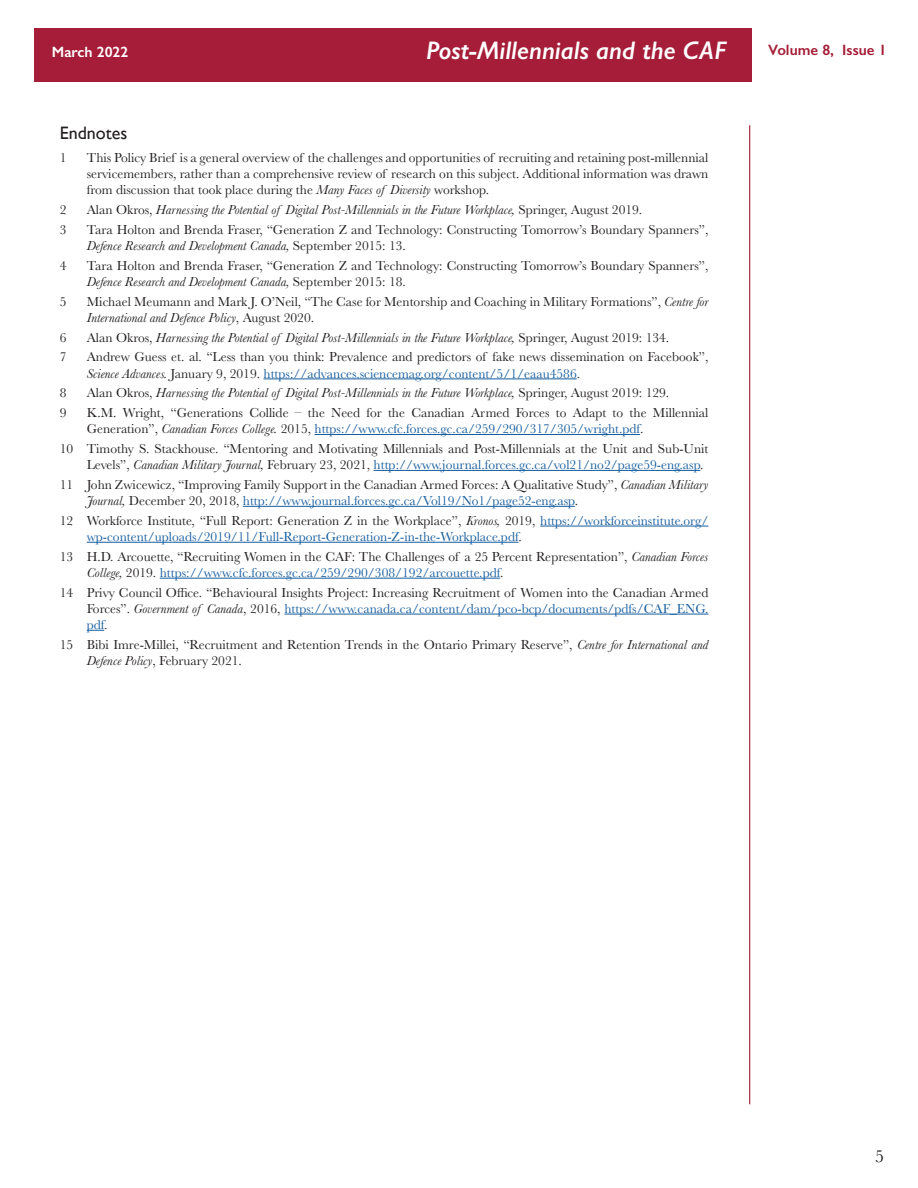
<style>
.page{position:relative;width:918px;height:1188px;background:#fff}
.page>*{position:absolute;margin:0;border:0;box-sizing:border-box;transform-origin:0 0}
.t1{font:italic 600 25.5px "Gill Sans";color:#fff}
.Endnote_Title{font:18px "Gill Sans";color:#231f20}
.t2{font:18px "Baskerville";color:#231f20}
.t3{font:600 15px "Gill Sans";color:#a41c36}
.t4{font:600 15px "Gill Sans";color:#fff}
.Endnote_text{font:13.5px/16.2px "Baskerville";color:#231f20}
.Endnote_text-2{font:italic 13.5px "Baskerville";color:#231f20}
.Endnote_text-3{font:13.5px/16.2px "Baskerville";color:#175d9e}
.s1{font-style:italic}
.s2{font-style:normal}
.s3{color:#175d9e}
.s4{color:#231f20}
.s5{font-style:italic;color:#231f20}
</style>
<div class="page">
<div style="left:34px;top:28px;width:718px;height:54px;background:#a51d38"></div>
<hr style="left:749px;top:125px;width:1px;height:979px;background:#a41c36">
<hr style="left:264px;top:379px;width:313px;height:1px;background:#175d9e">
<hr style="left:315px;top:434px;width:325px;height:1px;background:#175d9e">
<hr style="left:374px;top:470px;width:326px;height:1px;background:#175d9e">
<hr style="left:243px;top:506px;width:332px;height:1px;background:#175d9e">
<hr style="left:540px;top:526px;width:168px;height:1px;background:#175d9e">
<hr style="left:87px;top:542px;width:431px;height:1px;background:#175d9e">
<hr style="left:160px;top:578px;width:340px;height:1px;background:#175d9e">
<hr style="left:284px;top:614px;width:424px;height:1px;background:#175d9e">
<svg style="left:87px;top:630px;width:17px;height:1px"></svg>
<p class="t4" style="left:52px;top:43px;width:78px">March 2022</p>
<h1 class="t1" style="left:426px;top:35px;width:302px">Post-Millennials and the CAF</h1>
<p class="t3" style="left:768px;top:41px;width:120px">Volume 8, Issue 1</p>
<p class="Endnote_Title" style="left:60px;top:122px;width:69px">Endnotes</p>
<p class="Endnote_text" style="left:60px;top:150px;width:8px">1</p>
<p class="Endnote_text" style="left:87px;top:150px;width:623px;text-align:justify">This Policy Brief is a general overview of the challenges and opportunities of recruiting and retaining post-millennial servicemembers, rather than a comprehensive review of research on this subject. Additional information was drawn from discussion that took place during the <span class="s1">Many Faces of Diversity</span> workshop.</p>
<p class="Endnote_text" style="left:60px;top:202px;width:8px">2</p>
<p class="Endnote_text-2" style="left:87px;top:201px;width:557px"><span class="s2">Alan Okros,</span> Harnessing the Potential of Digital Post-Millennials in the Future Workplace, <span class="s2">Springer, August 2019.</span></p>
<p class="Endnote_text" style="left:60px;top:222px;width:8px">3</p>
<p class="Endnote_text" style="left:87px;top:222px;width:623px">Tara Holton and Brenda Fraser, “Generation Z and Technology: Constructing Tomorrow’s Boundary Spanners”,<br><span class="s1">Defence Research and Development Canada,</span> September 2015: 13.</p>
<p class="Endnote_text" style="left:60px;top:258px;width:8px">4</p>
<p class="Endnote_text" style="left:87px;top:258px;width:623px">Tara Holton and Brenda Fraser, “Generation Z and Technology: Constructing Tomorrow’s Boundary Spanners”,<br><span class="s1">Defence Research and Development Canada,</span> September 2015: 18.</p>
<p class="Endnote_text" style="left:60px;top:293px;width:8px">5</p>
<p class="Endnote_text" style="left:87px;top:293px;width:623px">Michael Meumann and Mark J. O’Neil, “The Case for Mentorship and Coaching in Military Formations”, <span class="s1">Centre for<br>International and Defence Policy</span>, August 2020.</p>
<p class="Endnote_text" style="left:60px;top:329px;width:8px">6</p>
<p class="Endnote_text-2" style="left:87px;top:328px;width:584px"><span class="s2">Alan Okros,</span> Harnessing the Potential of Digital Post-Millennials in the Future Workplace, <span class="s2">Springer, August 2019: 134.</span></p>
<p class="Endnote_text" style="left:60px;top:349px;width:8px">7</p>
<p class="Endnote_text" style="left:87px;top:349px;width:623px">Andrew Guess et. al. “Less than you think: Prevalence and predictors of fake news dissemination on Facebook”,<br><span class="s1">Science Advances.</span> January 9, 2019. <span class="s3">https://advances.sciencemag.org/content/5/1/eaau4586</span>.</p>
<p class="Endnote_text" style="left:60px;top:385px;width:8px">8</p>
<p class="Endnote_text-2" style="left:87px;top:384px;width:584px"><span class="s2">Alan Okros,</span> Harnessing the Potential of Digital Post-Millennials in the Future Workplace, <span class="s2">Springer, August 2019: 129.</span></p>
<p class="Endnote_text" style="left:60px;top:405px;width:8px">9</p>
<p class="Endnote_text" style="left:87px;top:405px;width:623px">K.M. Wright, “Generations Collide – the Need for the Canadian Armed Forces to Adapt to the Millennial<br>Generation”, <span class="s1">Canadian Forces College.</span> 2015, <span class="s3">https://www.cfc.forces.gc.ca/259/290/317/305/wright.pdf</span>.</p>
<p class="Endnote_text" style="left:87px;top:441px;width:623px;text-indent:-27px">10 Timothy S. Stackhouse. “Mentoring and Motivating Millennials and Post-Millennials at the Unit and Sub-Unit<br>Levels”, <span class="s1">Canadian Military Journal,</span> February 23, 2021, <span class="s3">http://www.journal.forces.gc.ca/vol21/no2/page59-eng.asp</span>.</p>
<p class="Endnote_text" style="left:87px;top:477px;width:623px;text-indent:-27px">11 John Zwicewicz, “Improving Family Support in the Canadian Armed Forces: A Qualitative Study”, <span class="s1">Canadian Military<br>Journal,</span> December 20, 2018, <span class="s3">http://www.journal.forces.gc.ca/Vol19/No1/page52-eng.asp</span>.</p>
<p class="Endnote_text-3" style="left:87px;top:512px;width:623px;text-indent:-27px"><span class="s4">12 Workforce Institute, “Full Report: Generation Z in the Workplace”,</span> <span class="s5">Kronos,</span> <span class="s4">2019,</span> https://workforceinstitute.org/ wp-content/uploads/2019/11/Full-Report-Generation-Z-in-the-Workplace.pdf<span class="s4">.</span></p>
<p class="Endnote_text" style="left:87px;top:548px;width:623px;text-indent:-27px">13 H.D. Arcouette, “Recruiting Women in the CAF: The Challenges of a 25 Percent Representation”, <span class="s1">Canadian Forces<br>College,</span> 2019. <span class="s3">https://www.cfc.forces.gc.ca/259/290/308/192/arcouette.pdf</span>.</p>
<p class="Endnote_text" style="left:87px;top:584px;width:623px;text-align:justify;text-indent:-27px">14 Privy Council Office. “Behavioural Insights Project: Increasing Recruitment of Women into the Canadian Armed Forces”. <span class="s1">Government of Canada</span>, 2016, <span class="s3">https://www.canada.ca/content/dam/pco-bcp/documents/pdfs/CAF_ENG. pdf</span>.</p>
<p class="Endnote_text" style="left:87px;top:636px;width:623px;text-indent:-27px">15 Bibi Imre-Millei, “Recruitment and Retention Trends in the Ontario Primary Reserve”, <span class="s1">Centre for International and<br>Defence Policy</span>, February 2021.</p>
<h2 class="t2" style="left:875px;top:1145px;width:10px">5</h2>
</div>
